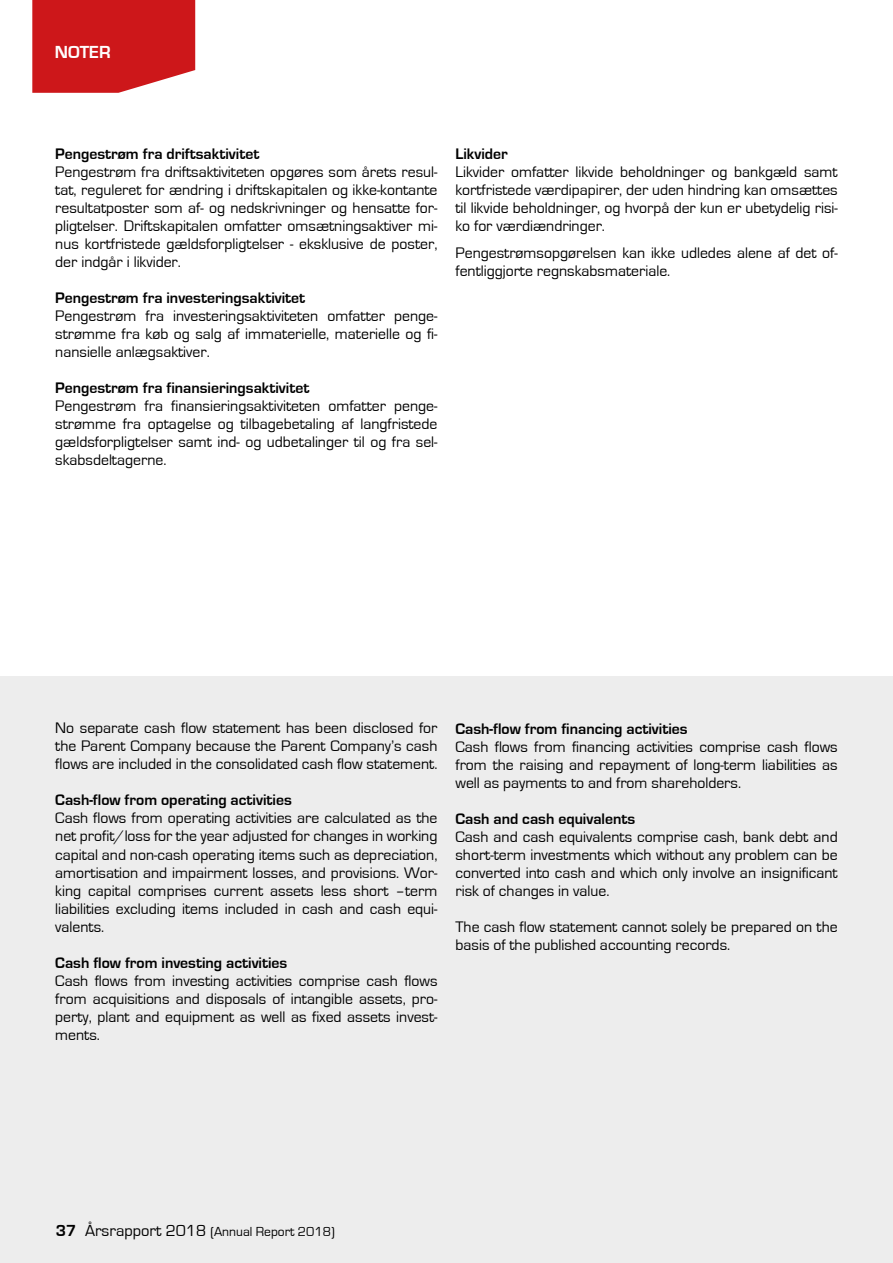
<style>
.page{position:relative;width:893px;height:1263px;background:#fff}
.page>*{position:absolute;margin:0;border:0;box-sizing:border-box;transform-origin:0 0}
.t1{font:700 18px "Eurostile";color:#fff}
.t2{font:15.75px/18px "Eurostile";color:#000;text-align:justify}
.t3{font:700 15.75px "Eurostile";color:#000}
.t4{font:13.5px "Eurostile";color:#000}
.s1{font-weight:700;font-size:16.5px}
.s2{font-size:16.5px}
</style>
<div class="page">
<div style="left:0;top:676px;width:893px;height:587px;background:#ededed"></div>
<svg style="left:32px;top:0;width:163px;height:93px;background:#d02528"></svg>
<p class="t1" style="left:55px;top:42px;width:57px">NOTER</p>
<p class="t3" style="left:55px;top:146px;width:206px">Pengestrøm fra driftsaktivitet</p>
<p class="t2" style="left:55px;top:163px;width:384px">Pengestrøm fra driftsaktiviteten opgøres som årets resul&shy;tat, reguleret for ændring i driftskapitalen og ikke-kontante resultatposter som af- og nedskrivninger og hensatte for&shy;pligtelser. Driftskapitalen omfatter omsætningsaktiver mi&shy;nus kortfristede gældsforpligtelser - eksklusive de poster, der indgår i likvider.</p>
<p class="t3" style="left:55px;top:290px;width:251px">Pengestrøm fra investeringsaktivitet</p>
<p class="t2" style="left:55px;top:307px;width:384px">Pengestrøm fra investeringsaktiviteten omfatter penge&shy;strømme fra køb og salg af immaterielle, materielle og fi&shy;nansielle anlægsaktiver.</p>
<p class="t3" style="left:55px;top:380px;width:256px">Pengestrøm fra finansieringsaktivitet</p>
<p class="t2" style="left:55px;top:397px;width:384px">Pengestrøm fra finansieringsaktiviteten omfatter penge&shy;strømme fra optagelse og tilbagebetaling af langfristede gældsforpligtelser samt ind- og udbetalinger til og fra sel&shy;skabsdeltagerne.</p>
<p class="t3" style="left:455px;top:146px;width:54px">Likvider</p>
<p class="t2" style="left:455px;top:163px;width:384px">Likvider omfatter likvide beholdninger og bankgæld samt kortfristede værdipapirer, der uden hindring kan omsættes til likvide beholdninger, og hvorpå der kun er ubetydelig risi&shy;ko for værdiændringer.</p>
<p class="t2" style="left:455px;top:244px;width:384px">Pengestrømsopgørelsen kan ikke udledes alene af det of&shy;fentliggjorte regnskabsmateriale.</p>
<p class="t2" style="left:55px;top:720px;width:384px">No separate cash flow statement has been disclosed for the Parent Company because the Parent Company’s cash flows are included in the consolidated cash flow statement.</p>
<p class="t3" style="left:55px;top:792px;width:238px">Cash-flow from operating activities</p>
<p class="t2" style="left:55px;top:810px;width:384px">Cash flows from operating activities are calculated as the net profit/loss for the year adjusted for changes in working capital and non-cash operating items such as depreciation, amortisation and impairment losses, and provisions. Wor&shy;king capital comprises current assets less short –term liabilities excluding items included in cash and cash equi&shy;valents.</p>
<p class="t3" style="left:55px;top:954px;width:234px">Cash flow from investing activities</p>
<p class="t2" style="left:55px;top:972px;width:384px">Cash flows from investing activities comprise cash flows from acquisitions and disposals of intangible assets, pro&shy;perty, plant and equipment as well as fixed assets invest&shy;ments.</p>
<p class="t3" style="left:455px;top:720px;width:234px">Cash-flow from financing activities</p>
<p class="t2" style="left:455px;top:738px;width:384px">Cash flows from financing activities comprise cash flows from the raising and repayment of long-term liabilities as well as payments to and from shareholders.</p>
<p class="t3" style="left:455px;top:810px;width:181px">Cash and cash equivalents</p>
<p class="t2" style="left:455px;top:828px;width:384px">Cash and cash equivalents comprise cash, bank debt and short-term investments which without any problem can be converted into cash and which only involve an insignificant risk of changes in value.</p>
<p class="t2" style="left:455px;top:918px;width:384px">The cash flow statement cannot solely be prepared on the basis of the published accounting records.</p>
<p class="t4" style="left:56px;top:1224px;width:280px"><span class="s1">37</span> <span class="s2">Årsrapport 2018</span> (Annual Report 2018)</p>
</div>
